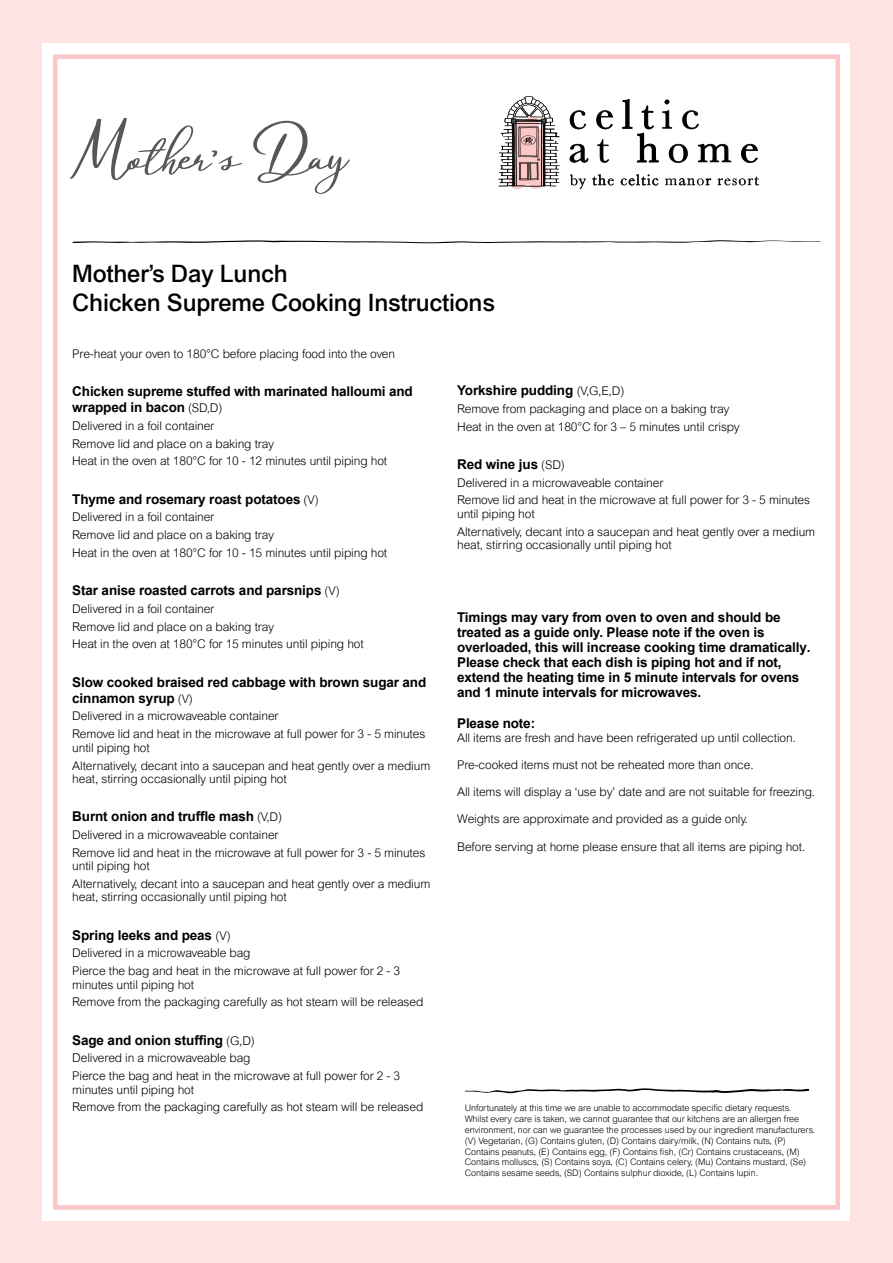
<style>
.page{position:relative;width:893px;height:1263px;background:#fee3e3}
.page>*{position:absolute;margin:0;border:0;box-sizing:border-box;transform-origin:0 0}
.t1{font:60px "Balony Script";letter-spacing:-.01em;color:#575756}
.t2{font:500 24px/28.8px "Arial";letter-spacing:-.01em;color:#000}
.t3{font:700 13.5px/15px "Arial";letter-spacing:-.01em;color:#000}
.t4{font:300 12px/17.7px "Arial";letter-spacing:-.01em;color:#000}
.t5{font:300 9px/10.8px "Arial";letter-spacing:-.01em;color:#000}
.s1{font-weight:300;font-size:12px}
</style>
<div class="page">
<div style="left:43px;top:43px;width:807px;height:1177px;background:#fff"></div>
<div style="left:53px;top:54px;width:787px;height:1156px;border:5px solid #fcc7c7"></div>
<svg style="left:498px;top:96px;width:62px;height:94px"></svg>
<svg style="left:569px;top:110px;width:17px;height:19px"></svg>
<svg style="left:596px;top:110px;width:17px;height:20px"></svg>
<svg style="left:569px;top:144px;width:19px;height:19px"></svg>
<svg style="left:597px;top:139px;width:12px;height:24px"></svg>
<svg style="left:622px;top:99px;width:109px;height:64px"></svg>
<svg style="left:741px;top:144px;width:17px;height:19px"></svg>
<svg style="left:570px;top:174px;width:16px;height:15px"></svg>
<svg style="left:592px;top:174px;width:22px;height:12px"></svg>
<svg style="left:620px;top:174px;width:38px;height:12px"></svg>
<svg style="left:665px;top:178px;width:46px;height:8px"></svg>
<svg style="left:718px;top:177px;width:41px;height:9px"></svg>
<svg style="left:465px;top:1088px;width:344px;height:5px"></svg>
<svg style="left:72px;top:240px;width:749px;height:3px"></svg>
<h1 class="t1" style="left:72px;top:115px;width:275px">Mother’s Day</h1>
<h2 class="t2" style="left:72px;top:259px;width:424px">Mother’s Day Lunch<br>Chicken Supreme Cooking Instructions</h2>
<p class="t4" style="left:72px;top:345px;width:324px">Pre-heat your oven to 180°C before placing food into the oven</p>
<p class="t3" style="left:72px;top:383px;width:342px;line-height:16.2px">Chicken supreme stuffed with marinated halloumi and wrapped in bacon <span class="s1">(SD,D)</span></p>
<p class="t4" style="left:72px;top:417px;width:316px">Delivered in a foil container<br>Remove lid and place on a baking tray<br>Heat in the oven at 180°C for 10 - 12 minutes until piping hot</p>
<p class="t3" style="left:72px;top:492px;width:248px">Thyme and rosemary roast potatoes <span class="s1">(V)</span></p>
<p class="t4" style="left:72px;top:508px;width:316px">Delivered in a foil container<br>Remove lid and place on a baking tray<br>Heat in the oven at 180°C for 10 - 15 minutes until piping hot</p>
<p class="t3" style="left:72px;top:583px;width:269px">Star anise roasted carrots and parsnips <span class="s1">(V)</span></p>
<p class="t4" style="left:72px;top:600px;width:293px">Delivered in a foil container<br>Remove lid and place on a baking tray<br>Heat in the oven at 180°C for 15 minutes until piping hot</p>
<p class="t3" style="left:72px;top:674px;width:355px;line-height:16.2px">Slow cooked braised red cabbage with brown sugar and cinnamon syrup <span class="s1">(V)</span></p>
<p class="t4" style="left:72px;top:707px;width:355px">Delivered in a microwaveable container<br>Remove lid and heat in the microwave at full power for 3 - 5 minutes</p>
<p class="t4" style="left:72px;top:739px;width:360px">until piping hot<br>Alternatively, decant into a saucepan and heat gently over a medium</p>
<p class="t4" style="left:72px;top:770px;width:216px">heat, stirring occasionally until piping hot</p>
<p class="t3" style="left:72px;top:809px;width:211px">Burnt onion and truffle mash <span class="s1">(V,D)</span></p>
<p class="t4" style="left:72px;top:826px;width:355px">Delivered in a microwaveable container<br>Remove lid and heat in the microwave at full power for 3 - 5 minutes</p>
<p class="t4" style="left:72px;top:857px;width:360px">until piping hot<br>Alternatively, decant into a saucepan and heat gently over a medium</p>
<p class="t4" style="left:72px;top:888px;width:216px">heat, stirring occasionally until piping hot</p>
<p class="t3" style="left:72px;top:928px;width:160px">Spring leeks and peas <span class="s1">(V)</span></p>
<p class="t4" style="left:72px;top:944px;width:329px">Delivered in a microwaveable bag<br>Pierce the bag and heat in the microwave at full power for 2 - 3</p>
<p class="t4" style="left:72px;top:976px;width:353px">minutes until piping hot<br>Remove from the packaging carefully as hot steam will be released</p>
<p class="t3" style="left:72px;top:1033px;width:184px">Sage and onion stuffing <span class="s1">(G,D)</span></p>
<p class="t4" style="left:72px;top:1049px;width:329px">Delivered in a microwaveable bag<br>Pierce the bag and heat in the microwave at full power for 2 - 3</p>
<p class="t4" style="left:72px;top:1081px;width:353px">minutes until piping hot<br>Remove from the packaging carefully as hot steam will be released</p>
<p class="t3" style="left:457px;top:384px;width:169px">Yorkshire pudding <span class="s1">(V,G,E,D)</span></p>
<p class="t4" style="left:457px;top:400px;width:284px">Remove from packaging and place on a baking tray<br>Heat in the oven at 180°C for 3 – 5 minutes until crispy</p>
<p class="t3" style="left:457px;top:457px;width:109px">Red wine jus <span class="s1">(SD)</span></p>
<p class="t4" style="left:457px;top:473px;width:355px">Delivered in a microwaveable container<br>Remove lid and heat in the microwave at full power for 3 - 5 minutes</p>
<p class="t4" style="left:457px;top:505px;width:360px">until piping hot<br>Alternatively, decant into a saucepan and heat gently over a medium</p>
<p class="t4" style="left:457px;top:536px;width:216px">heat, stirring occasionally until piping hot</p>
<p class="t3" style="left:457px;top:610px;width:355px">Timings may vary from oven to oven and should be treated as a guide only. Please note if the oven is overloaded, this will increase cooking time dramatically.<br>Please check that each dish is piping hot and if not, extend the heating time in 5 minute intervals for ovens and 1 minute intervals for microwaves.</p>
<p class="t3" style="left:457px;top:716px;width:80px">Please note:</p>
<p class="t4" style="left:457px;top:728px;width:340px">All items are fresh and have been refrigerated up until collection.</p>
<p class="t4" style="left:457px;top:755px;width:298px">Pre-cooked items must not be reheated more than once.</p>
<p class="t4" style="left:457px;top:782px;width:360px">All items will display a ‘use by’ date and are not suitable for freezing.</p>
<p class="t4" style="left:457px;top:809px;width:292px">Weights are approximate and provided as a guide only.</p>
<p class="t4" style="left:457px;top:838px;width:350px">Before serving at home please ensure that all items are piping hot.</p>
<p class="t5" style="left:465px;top:1103px;width:352px">Unfortunately at this time we are unable to accommodate specific dietary requests.<br>Whilst every care is taken, we cannot guarantee that our kitchens are an allergen free environment, nor can we guarantee the processes used by our ingredient manufacturers. (V) Vegetarian, (G) Contains gluten, (D) Contains dairy/milk, (N) Contains nuts, (P)<br>Contains peanuts, (E) Contains egg, (F) Contains fish, (Cr) Contains crustaceans, (M)<br>Contains molluscs, (S) Contains soya, (C) Contains celery, (Mu) Contains mustard, (Se)<br>Contains sesame seeds, (SD) Contains sulphur dioxide, (L) Contains lupin.</p>
</div>
